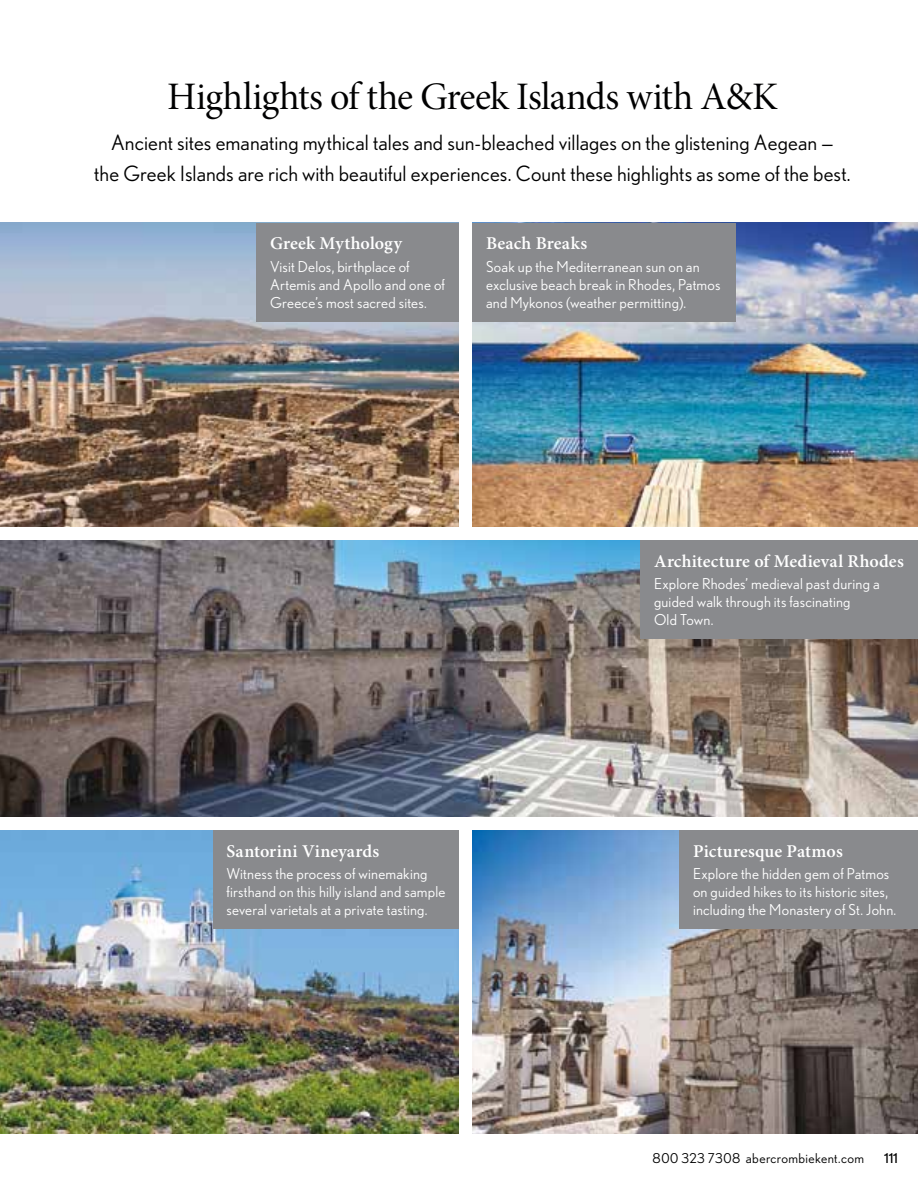
<style>
.page{position:relative;width:918px;height:1188px;background:#fff}
.page>*{position:absolute;margin:0;border:0;box-sizing:border-box;transform-origin:0 0}
.t1{font:39px "Minion Pro Subh";letter-spacing:-.02em;color:#000001}
.t2{font:21px/31.5px "Nobel";letter-spacing:.005em;color:#000001;text-align:center}
.t3{font:600 18px "Minion Pro";letter-spacing:.01em;color:#fff}
.t4{font:15px/18px "Nobel";letter-spacing:.015em;color:#fff}
.t5{font:13.5px "Nobel";letter-spacing:.03em;color:#000001}
.t6{font:13.5px "Nobel";color:#000001}
</style>
<div class="page">
<img style="left:472px;top:830px;width:446px;height:304px">
<img style="left:0;top:540px;width:918px;height:277px">
<img style="left:0;top:223px;width:459px;height:303px">
<img style="left:472px;top:223px;width:446px;height:303px">
<img style="left:0;top:830px;width:459px;height:304px">
<div style="left:680px;top:830px;width:238px;height:99px;background:#898a8d"></div>
<div style="left:472px;top:223px;width:264px;height:99px;background:#898a8d"></div>
<div style="left:256px;top:223px;width:203px;height:99px;background:#898a8d"></div>
<div style="left:640px;top:540px;width:278px;height:99px;background:#898a8d"></div>
<div style="left:213px;top:830px;width:246px;height:99px;background:#898a8d"></div>
<h1 class="t1" style="left:167px;top:72px;width:612px">Highlights of the Greek Islands with A&amp;K</h1>
<h2 class="t2" style="left:94px;top:127px;width:758px">Ancient sites emanating mythical tales and sun-bleached villages on the glistening Aegean —<br>the Greek Islands are rich with beautiful experiences. Count these highlights as some of the best.</h2>
<p class="t3" style="left:270px;top:233px;width:134px">Greek Mythology</p>
<p class="t4" style="left:270px;top:257px;width:177px">Visit Delos, birthplace of<br>Artemis and Apollo and one of<br>Greece’s most sacred sites.</p>
<p class="t3" style="left:486px;top:233px;width:103px">Beach Breaks</p>
<p class="t4" style="left:486px;top:257px;width:236px">Soak up the Mediterranean sun on an exclusive beach break in Rhodes, Patmos and Mykonos (weather permitting).</p>
<p class="t3" style="left:226px;top:840px;width:154px">Santorini Vineyards</p>
<p class="t4" style="left:226px;top:865px;width:220px">Witness the process of winemaking firsthand on this hilly island and sample several varietals at a private tasting.</p>
<p class="t3" style="left:654px;top:550px;width:251px">Architecture of Medieval Rhodes</p>
<p class="t4" style="left:654px;top:575px;width:227px">Explore Rhodes’ medieval past during a guided walk through its fascinating<br>Old Town.</p>
<p class="t3" style="left:693px;top:840px;width:151px">Picturesque Patmos</p>
<p class="t4" style="left:693px;top:865px;width:205px">Explore the hidden gem of Patmos on guided hikes to its historic sites, including the Monastery of St. John.</p>
<p class="t5" style="left:653px;top:1150px;width:213px">800 323 7308 abercrombiekent.com</p>
<p class="t6" style="left:884px;top:1150px;width:15px">111</p>
</div>
